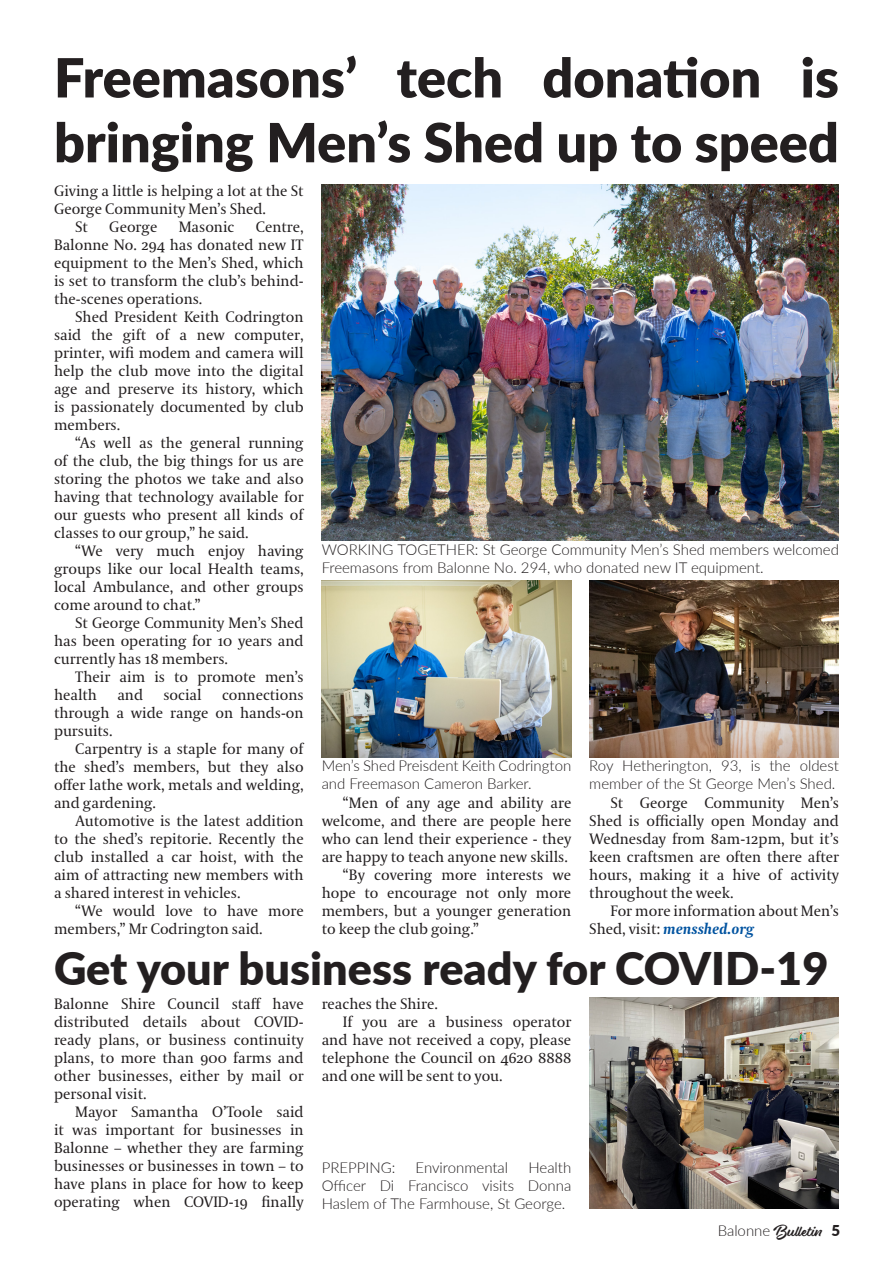
<style>
.page{position:relative;width:893px;height:1263px;background:#fff}
.page>*{position:absolute;margin:0;border:0;box-sizing:border-box;transform-origin:0 0}
.t1{font:900 54px/64.8px "Lato";color:#231f20}
.t2{font:900 45px "Lato";color:#231f20}
.t3{font:15px/18px "Coranto 2";color:#231f20;text-align:justify}
.t4{font:300 15px/18px "Lato";color:#231f20}
.t5{font:15px "Eds Market Main Script";color:#231f20}
.s1{font-weight:700;font-style:italic;color:#0153a0}
.s2{font-family:"Lato";font-weight:300}
.s3{font-family:"Lato";font-weight:900}
</style>
<div class="page">
<img style="left:322px;top:184px;width:517px;height:356px">
<img style="left:589px;top:581px;width:250px;height:176px">
<img style="left:322px;top:581px;width:249px;height:176px">
<img style="left:589px;top:997px;width:250px;height:212px">
<p class="t1" style="left:54px;top:43px;width:786px">Freemasons’ tech donation is bringing Men’s Shed up to speed</p>
<p class="t3" style="left:54px;top:182px;width:251px">Giving a little is helping a lot at the St<br>George Community Men’s Shed.</p>
<p class="t3" style="left:75px;top:218px;width:14px">St</p>
<p class="t3" style="left:109px;top:218px;width:50px">George</p>
<p class="t3" style="left:179px;top:218px;width:57px">Masonic</p>
<p class="t3" style="left:54px;top:218px;width:251px;text-indent:202px">Centre, Balonne No. 294 has donated new IT equipment to the Men’s Shed, which is set to transform the club’s behind&shy;the-scenes operations.</p>
<p class="t3" style="left:54px;top:308px;width:251px;text-indent:21px">Shed President Keith Codrington said the gift of a new computer, printer, wifi modem and camera will help the club move into the digital age and preserve its history, which is passionately documented by club members.</p>
<p class="t3" style="left:54px;top:434px;width:251px;text-indent:21px">“As well as the general running of the club, the big things for us are storing the photos we take and also having that technology available for our guests who present all kinds of classes to our group,” he said.</p>
<p class="t3" style="left:54px;top:542px;width:251px;text-indent:21px">“We very much enjoy having groups like our local Health teams, local Ambulance, and other groups come around to chat.”</p>
<p class="t3" style="left:54px;top:614px;width:251px;text-indent:21px">St George Community Men’s Shed has been operating for 10 years and currently has 18 members.</p>
<p class="t3" style="left:54px;top:668px;width:251px;text-indent:21px">Their aim is to promote men’s health</p>
<p class="t4" style="left:322px;top:540px;width:519px">WORKING TOGETHER: St George Community Men’s Shed members welcomed<br>Freemasons from Balonne No. 294, who donated new IT equipment.</p>
<p class="t3" style="left:117px;top:686px;width:27px">and</p>
<p class="t3" style="left:163px;top:686px;width:40px">social</p>
<p class="t3" style="left:54px;top:686px;width:251px;text-indent:168px">connections through a wide range on hands-on pursuits.</p>
<p class="t3" style="left:54px;top:740px;width:251px;text-indent:21px">Carpentry is a staple for many of the shed’s members, but they also offer lathe work, metals and welding, and gardening.</p>
<p class="t3" style="left:54px;top:812px;width:251px;text-indent:21px">Automotive is the latest addition to the shed’s repitorie. Recently the club installed a car hoist, with the aim of attracting new members with a shared interest in vehicles.</p>
<p class="t3" style="left:54px;top:902px;width:251px;text-indent:21px">“We would love to have more members,” Mr Codrington said.</p>
<p class="t4" style="left:322px;top:756px;width:251px">Men’s Shed Preisdent Keith Codrington and Freemason Cameron Barker.</p>
<p class="t4" style="left:589px;top:756px;width:251px">Roy Hetherington, 93, is the oldest member of the St George Men’s Shed.</p>
<p class="t3" style="left:322px;top:794px;width:251px;text-indent:21px">“Men of any age and ability are welcome, and there are people here who can lend their experience - they are happy to teach anyone new skills.</p>
<p class="t3" style="left:322px;top:866px;width:251px;text-indent:21px">“By covering more interests we hope to encourage not only more members, but a younger generation to keep the club going.”</p>
<p class="t3" style="left:589px;top:794px;width:251px;text-indent:21px">St George Community Men’s Shed is officially open Monday and Wednesday from 8am-12pm, but it’s keen craftsmen are often there after hours, making it a hive of activity throughout the week.</p>
<p class="t3" style="left:589px;top:902px;width:251px;text-indent:21px">For more information about Men’s<br>Shed, visit: <span class="s1">mensshed.org</span></p>
<p class="t2" style="left:54px;top:934px;width:776px">Get your business ready for COVID-19</p>
<p class="t3" style="left:54px;top:995px;width:251px">Balonne Shire Council staff have distributed details about COVID&shy;ready plans, or business continuity plans, to more than 900 farms and other businesses, either by mail or personal visit.</p>
<p class="t3" style="left:54px;top:1103px;width:251px;text-indent:21px">Mayor Samantha O’Toole said it was important for businesses in Balonne – whether they are farming businesses or businesses in town – to have plans in place for how to keep operating when COVID-19 finally</p>
<p class="t3" style="left:322px;top:995px;width:118px">reaches the Shire.</p>
<p class="t3" style="left:322px;top:1013px;width:251px;text-indent:21px">If you are a business operator and have not received a copy, please telephone the Council on 4620 8888 and one will be sent to you.</p>
<p class="t4" style="left:322px;top:1158px;width:251px;text-align:justify;text-indent:207px">Health Officer Di Francisco visits Donna Haslem of The Farmhouse, St George.</p>
<p class="t4" style="left:322px;top:1158px;width:75px">PREPPING:</p>
<p class="t4" style="left:416px;top:1158px;width:94px">Environmental</p>
<p class="t5" style="left:718px;top:1222px;width:124px"><span class="s2">Balonne</span> Bulletin <span class="s3">5</span></p>
</div>
